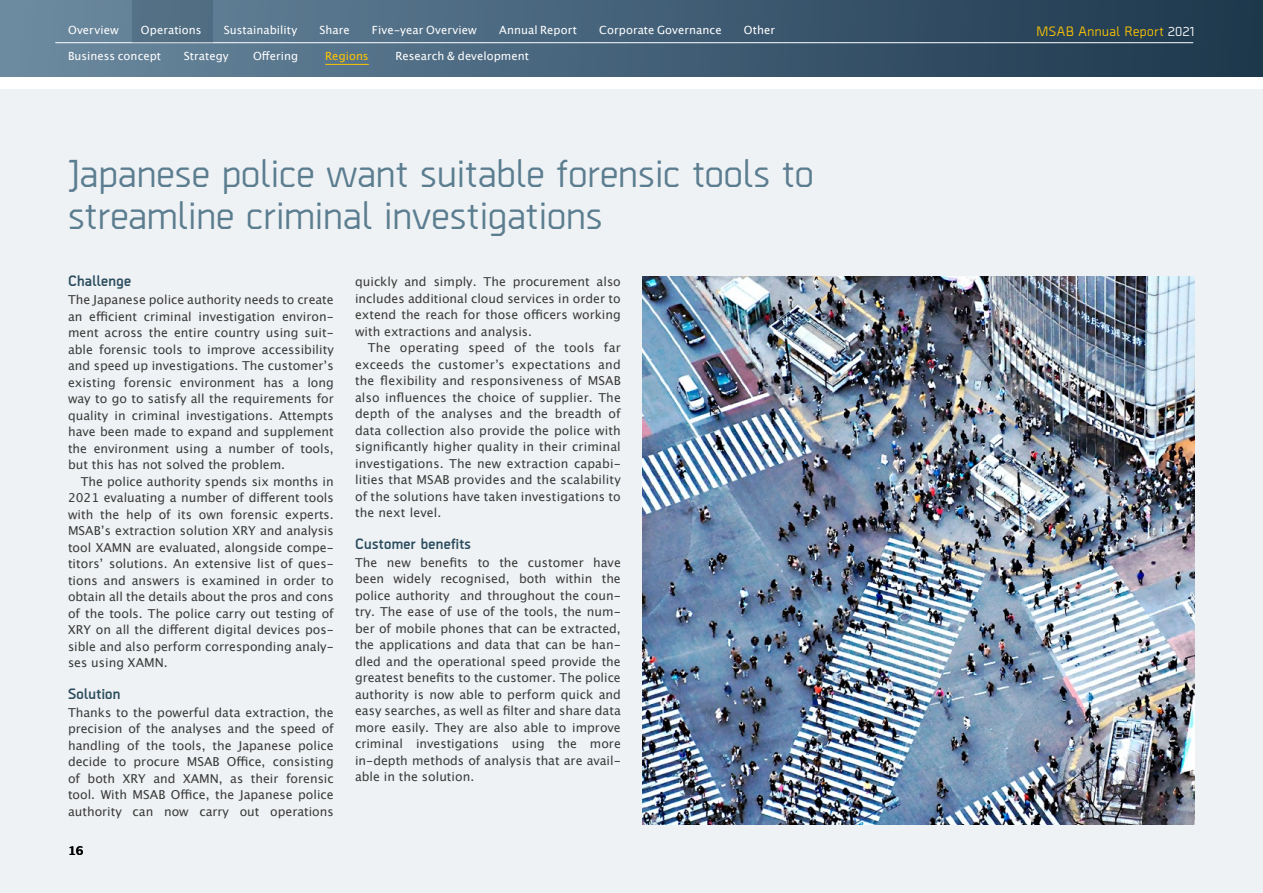
<style>
.page{position:relative;width:1263px;height:893px;background:#fff}
.page>*{position:absolute;margin:0;border:0;box-sizing:border-box;transform-origin:0 0}
.ny_rubrik{font:500 39px/42px "Borda";color:#5b7d90}
.mellanrubrik_grå{font:700 15px "Borda";letter-spacing:.02em;color:#2a4c5e}
.t1{font:500 13.5px "Borda";letter-spacing:.04em;color:#ffc600}
.ny_bröd{font:12.3px/16.5px "Lucida Grande";color:#3a3a39;text-align:justify}
.ny_bröd_indrag{font:12.3px/16.5px "Lucida Grande";letter-spacing:.005em;color:#3a3a39;text-align:justify}
.t2{font:700 12px "Lucida Grande";color:#000}
.t3{font:11.25px "Lucida Grande";letter-spacing:.005em;color:#fff}
.t4{font:11.25px "Lucida Grande";letter-spacing:.005em;color:#ffc600}
.s1{color:#fff}
</style>
<div class="page">
<div style="left:0;top:89px;width:1263px;height:804px;background:#eff2f4"></div>
<img style="left:642px;top:276px;width:553px;height:549px">
<svg style="left:0;top:0;width:1263px;height:77px;background:#3e5a70"></svg>
<hr style="left:55px;top:42px;width:1138px;height:1px;background:#fff">
<hr style="left:325px;top:64px;width:44px;height:1px;background:#ffc600">
<svg style="left:55px;top:0;width:734px;height:43px;background:#526f86"></svg>
<div style="left:132px;top:0;width:81px;height:43px;background:#526f84"></div>
<p class="t3" style="left:68px;top:23px;width:52px">Overview</p>
<p class="t3" style="left:141px;top:23px;width:62px">Operations</p>
<p class="t3" style="left:224px;top:23px;width:75px">Sustainability</p>
<p class="t3" style="left:319px;top:23px;width:32px">Share</p>
<p class="t3" style="left:372px;top:23px;width:106px">Five-year Overview</p>
<p class="t3" style="left:499px;top:23px;width:79px">Annual Report</p>
<p class="t3" style="left:599px;top:23px;width:124px">Corporate Governance</p>
<p class="t3" style="left:744px;top:23px;width:33px">Other</p>
<p class="t3" style="left:68px;top:49px;width:95px">Business concept</p>
<p class="t3" style="left:184px;top:49px;width:46px">Strategy</p>
<p class="t3" style="left:253px;top:49px;width:47px">Offering</p>
<p class="t4" style="left:325px;top:49px;width:45px">Regions</p>
<p class="t3" style="left:395px;top:49px;width:135px">Research &amp; development</p>
<p class="ny_rubrik" style="left:68px;top:150px;width:747px">Japanese police want suitable forensic tools to streamline criminal investigations</p>
<p class="mellanrubrik_grå" style="left:68px;top:270px;width:65px">Challenge</p>
<p class="ny_bröd" style="left:68px;top:292px;width:267px">The Japanese police authority needs to create an efficient criminal investigation environ&shy;ment across the entire country using suit&shy;able forensic tools to improve accessibility and speed up investigations. The customer’s existing forensic environment has a long way to go to satisfy all the requirements for quality in criminal investigations. Attempts have been made to expand and supplement the environment using a number of tools, but this has not solved the problem.</p>
<p class="ny_bröd_indrag" style="left:68px;top:473px;width:267px;text-indent:13px">The police authority spends six months in 2021 evaluating a number of different tools with the help of its own forensic experts.<br>MSAB’s extraction solution XRY and analysis tool XAMN are evaluated, alongside compe&shy;titors’ solutions. An extensive list of ques&shy;tions and answers is examined in order to obtain all the details about the pros and cons of the tools. The police carry out testing of XRY on all the different digital devices pos&shy;sible and also perform corresponding analy&shy;ses using XAMN.</p>
<p class="mellanrubrik_grå" style="left:68px;top:683px;width:54px">Solution</p>
<p class="ny_bröd" style="left:68px;top:704px;width:267px">Thanks to the powerful data extraction, the precision of the analyses and the speed of handling of the tools, the Japanese police decide to procure MSAB Office, consisting of both XRY and XAMN, as their forensic tool. With MSAB Office, the Japanese police authority can now carry out operations</p>
<p class="t2" style="left:68px;top:840px;width:17px">16</p>
<p class="ny_bröd" style="left:355px;top:274px;width:267px">quickly and simply. The procurement also includes additional cloud services in order to extend the reach for those officers working with extractions and analysis.</p>
<p class="ny_bröd_indrag" style="left:355px;top:340px;width:267px;text-indent:13px">The operating speed of the tools far exceeds the customer’s expectations and the flexibility and responsiveness of MSAB also influences the choice of supplier. The depth of the analyses and the breadth of data collection also provide the police with significantly higher quality in their criminal investigations. The new extraction capabi&shy;lities that MSAB provides and the scalability of the solutions have taken investigations to the next level.</p>
<p class="mellanrubrik_grå" style="left:355px;top:532px;width:118px">Customer benefits</p>
<p class="ny_bröd" style="left:355px;top:554px;width:267px">The new benefits to the customer have been widely recognised, both within the police authority and throughout the coun&shy;try. The ease of use of the tools, the num&shy;ber of mobile phones that can be extracted, the applications and data that can be han&shy;dled and the operational speed provide the greatest benefits to the customer. The police authority is now able to perform quick and easy searches, as well as filter and share data more easily. They are also able to improve criminal investigations using the more in-depth methods of analysis that are avail&shy;able in the solution.</p>
<p class="t1" style="left:1036px;top:22px;width:159px">MSAB Annual Report <span class="s1">2021</span></p>
</div>
